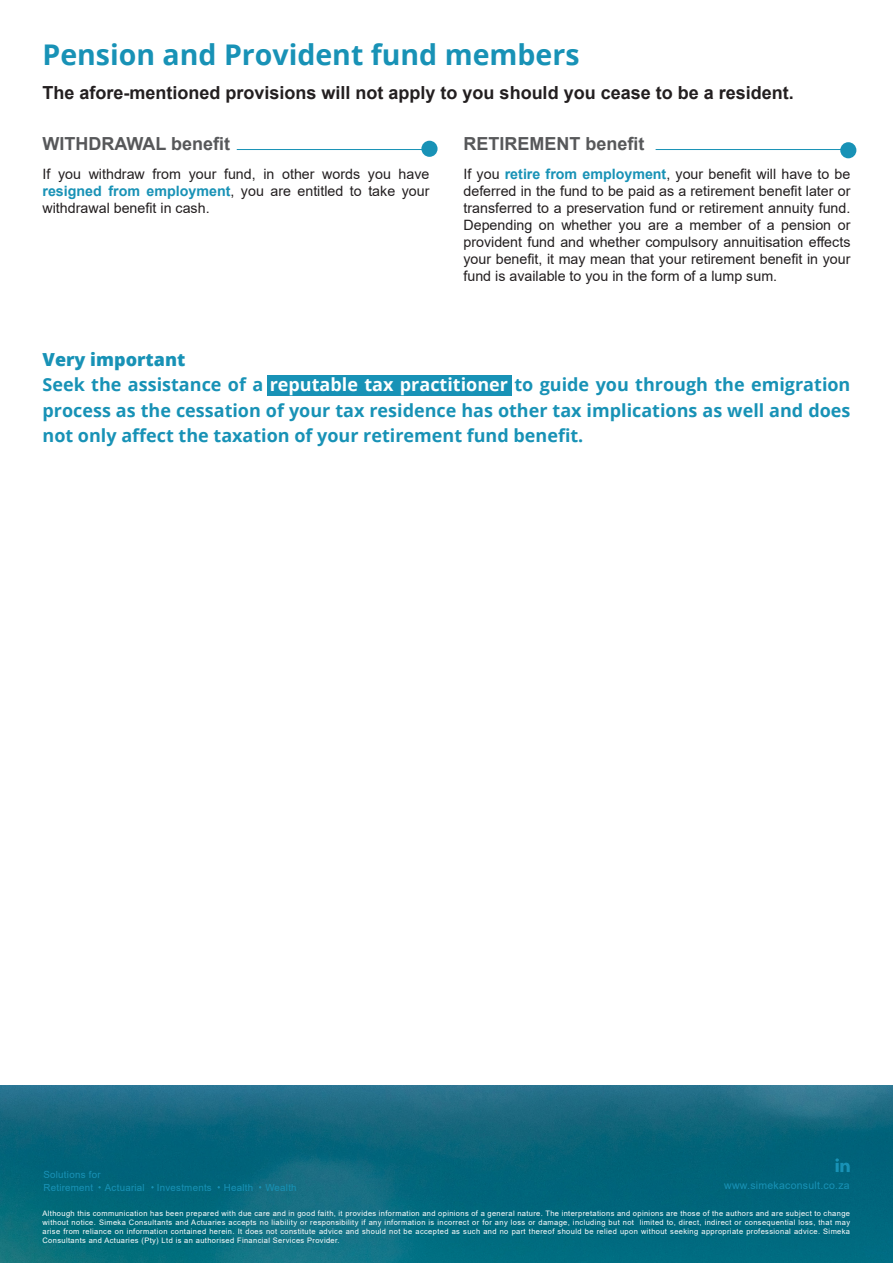
<style>
.page{position:relative;width:893px;height:1263px;background:#fff}
.page>*{position:absolute;margin:0;border:0;box-sizing:border-box;transform-origin:0 0}
.t1{font:700 28.5px "Open Sans";color:#1892b6}
.t2{font:700 18px/25.5px "Open Sans";color:#1892b6;text-align:justify}
.t3{font:700 18px "Arial";color:#231f20}
.t4{font:700 18px "Arial";color:#57585a}
.t5{font:800 18px "Open Sans";color:#1892b6}
.t6{font:14.25px/17.1px "Arial";color:#231f20;text-align:justify}
.t7{font:10.5px "Arial";letter-spacing:.025em;color:#1892b6}
.t8{font:9.75px "Arial";letter-spacing:.025em;color:#1892b6}
.t9{font:7.5px/9px "Arial";letter-spacing:.05em;color:#fff;text-align:justify}
.s1{font-weight:700;color:#1892b6}
.s2{color:#fff}
</style>
<div class="page">
<div style="left:267px;top:375px;width:245px;height:21px;background:#1892b6"></div>
<img style="left:0;top:1086px;width:893px;height:177px">
<svg style="left:835px;top:1158px;width:15px;height:14px"></svg>
<hr style="left:237px;top:149px;width:192px;height:1px;background:#1892b6">
<hr style="left:656px;top:149px;width:192px;height:1px;background:#1892b6">
<div style="left:421px;top:141px;width:17px;height:16px;background:#1892b6;border-radius:50%"></div>
<div style="left:840px;top:142px;width:16px;height:16px;background:#1892b6;border-radius:50%"></div>
<p class="t1" style="left:43px;top:34px;width:538px">Pension and Provident fund members</p>
<p class="t3" style="left:43px;top:79px;width:753px">The afore-mentioned provisions will not apply to you should you cease to be a resident.</p>
<p class="t4" style="left:43px;top:131px;width:189px">WITHDRAWAL benefit</p>
<p class="t4" style="left:463px;top:131px;width:183px">RETIREMENT benefit</p>
<p class="t6" style="left:43px;top:165px;width:388px">If you withdraw from your fund, in other words you have <span class="s1">resigned from employment</span>, you are entitled to take your withdrawal benefit in cash.</p>
<p class="t6" style="left:463px;top:165px;width:388px">If you <span class="s1">retire from employment</span>, your benefit will have to be deferred in the fund to be paid as a retirement benefit later or transferred to a preservation fund or retirement annuity fund.<br>Depending on whether you are a member of a pension or provident fund and whether compulsory annuitisation effects your benefit, it may mean that your retirement benefit in your fund is available to you in the form of a lump sum.</p>
<p class="t5" style="left:43px;top:345px;width:144px">Very important</p>
<p class="t2" style="left:43px;top:371px;width:809px">Seek the assistance of a <span class="s2">reputable tax practitioner</span> to guide you through the emigration process as the cessation of your tax residence has other tax implications as well and does not only affect the taxation of your retirement fund benefit.</p>
<p class="t8" style="left:43px;top:1168px;width:59px">Solutions for</p>
<p class="t8" style="left:43px;top:1181px;width:255px">Retirement Actuarial Investments Health Wealth</p>
<p class="t9" style="left:43px;top:1208px;width:809px">Although this communication has been prepared with due care and in good faith, it provides information and opinions of a general nature. The interpretations and opinions are those of the authors and are subject to change without notice. Simeka Consultants and Actuaries accepts no liability or responsibility if any information is incorrect or for any loss or damage, including but not limited to, direct, indirect or consequential loss, that may arise from reliance on information contained herein. It does not constitute advice and should not be accepted as such and no part thereof should be relied upon without seeking appropriate professional advice. Simeka Consultants and Actuaries (Pty) Ltd is an authorised Financial Services Provider.</p>
<p class="t7" style="left:724px;top:1178px;width:127px">www.simekaconsult.co.za</p>
</div>
